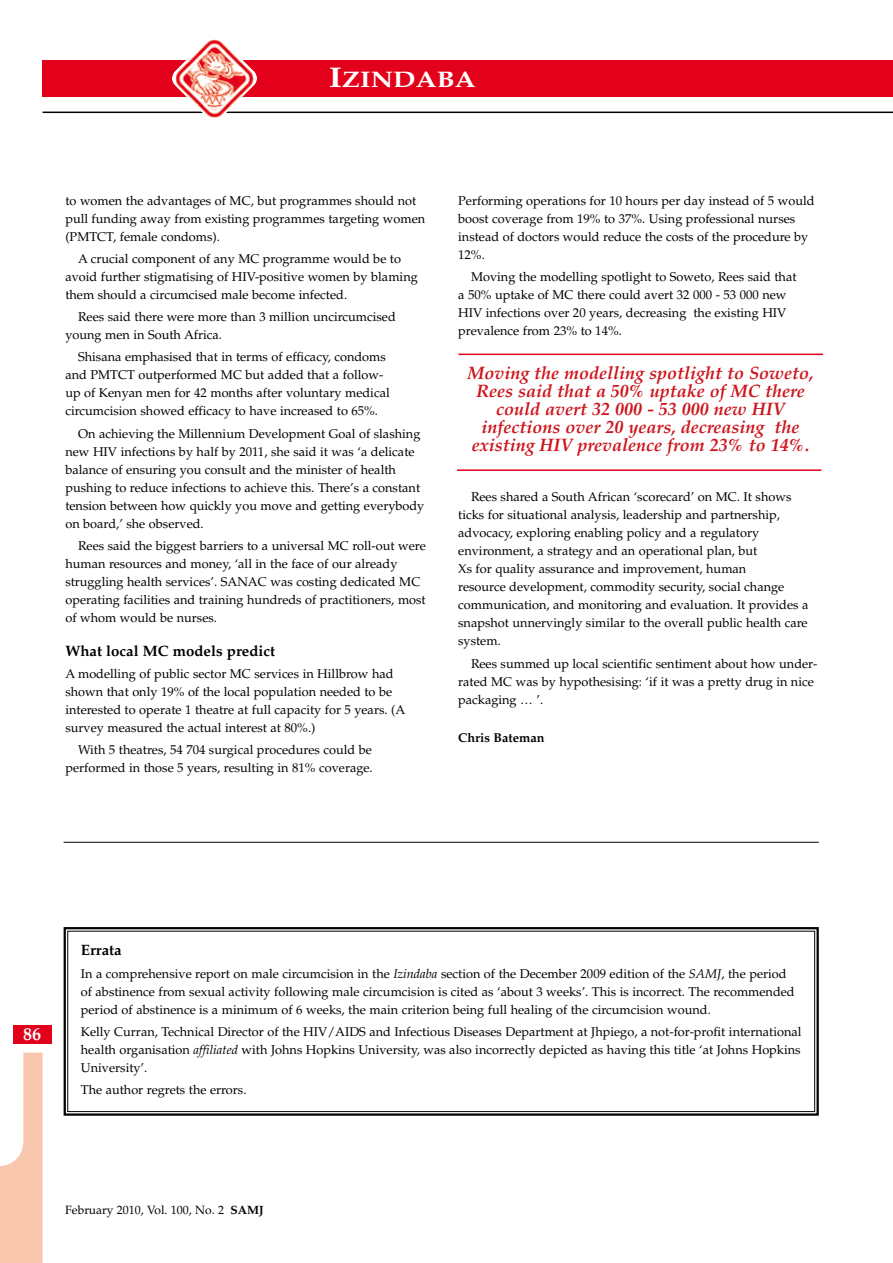
<style>
.page{position:relative;width:893px;height:1263px;background:#fff}
.page>*{position:absolute;margin:0;border:0;box-sizing:border-box;transform-origin:0 0}
.t1{font:700 22.5px "Palatino";color:#fff;scale:1.2 1}
.t2{font:italic 700 18px/18px "Palatino";color:#cb161d;text-align:center}
.t3{font:700 18px "Palatino";color:#fff}
.t4{font:700 15px "Palatino";color:#000}
.t5{font:12.75px/18px "Palatino";color:#000}
.t6{font:700 12.75px "Palatino";color:#000}
.t7{font:12px "Palatino";color:#000}
.s1{font-size:28.5px}
.s2{font-style:italic}
.s3{font-weight:700}
</style>
<div class="page">
<div style="left:43px;top:60px;width:850px;height:37px;background:#e2001a"></div>
<svg style="left:0;top:1052px;width:43px;height:211px"></svg>
<hr style="left:43px;top:112px;width:850px;height:1px;background:#000">
<img style="left:172px;top:39px;width:85px;height:79px">
<div style="left:14px;top:1024px;width:38px;height:19px;background:#e2001a"></div>
<hr style="left:64px;top:842px;width:755px;height:1px;background:#000">
<svg style="left:63px;top:927px;width:756px;height:189px"></svg>
<div style="left:67px;top:931px;width:748px;height:181px;border:1px solid #000"></div>
<hr style="left:458px;top:354px;width:365px;height:1px;background:#e2001a">
<hr style="left:457px;top:469px;width:364px;height:2px;background:#e2001a">
<h1 class="t1" style="left:329px;top:67px;width:124px"><span class="s1">I</span>ZINDABA</h1>
<p class="t5" style="left:65px;top:192px;width:361px">to women the advantages of MC, but programmes should not pull funding away from existing programmes targeting women (PMTCT, female condoms).</p>
<p class="t5" style="left:65px;top:250px;width:354px;text-indent:13px">A crucial component of any MC programme would be to avoid further stigmatising of HIV-positive women by blaming them should a circumcised male become infected.</p>
<p class="t5" style="left:65px;top:308px;width:332px;text-indent:13px">Rees said there were more than 3 million uncircumcised young men in South Africa.</p>
<p class="t5" style="left:65px;top:348px;width:326px;text-indent:13px">Shisana emphasised that in terms of efficacy, condoms and PMTCT outperformed MC but added that a follow&shy;up of Kenyan men for 42 months after voluntary medical circumcision showed efficacy to have increased to 65%.</p>
<p class="t5" style="left:65px;top:425px;width:360px;text-indent:13px">On achieving the Millennium Development Goal of slashing new HIV infections by half by 2011, she said it was ‘a delicate balance of ensuring you consult and the minister of health pushing to reduce infections to achieve this. There’s a constant tension between how quickly you move and getting everybody on board,’ she observed.</p>
<p class="t5" style="left:65px;top:537px;width:362px;text-indent:13px">Rees said the biggest barriers to a universal MC roll-out were human resources and money, ‘all in the face of our already struggling health services’. SANAC was costing dedicated MC operating facilities and training hundreds of practitioners, most of whom would be nurses.</p>
<p class="t4" style="left:65px;top:642px;width:211px">What local MC models predict</p>
<p class="t5" style="left:65px;top:665px;width:341px">A modelling of public sector MC services in Hillbrow had shown that only 19% of the local population needed to be interested to operate 1 theatre at full capacity for 5 years. (A survey measured the actual interest at 80%.)</p>
<p class="t5" style="left:65px;top:741px;width:309px;text-align:right">With 5 theatres, 54 704 surgical procedures could be performed in those 5 years, resulting in 81% coverage.</p>
<p class="t5" style="left:458px;top:192px;width:358px">Performing operations for 10 hours per day instead of 5 would boost coverage from 19% to 37%. Using professional nurses instead of doctors would reduce the costs of the procedure by 12%.</p>
<p class="t5" style="left:458px;top:268px;width:340px;text-indent:13px">Moving the modelling spotlight to Soweto, Rees said that a 50% uptake of MC there could avert 32 000 - 53 000 new HIV infections over 20 years, decreasing the existing HIV prevalence from 23% to 14%.</p>
<h2 class="t2" style="left:467px;top:364px;width:348px">Moving the modelling spotlight to Soweto, Rees said that a 50% uptake of MC there could avert 32 000 - 53 000 new HIV infections over 20 years, decreasing the existing HIV prevalence from 23% to 14%.</h2>
<p class="t5" style="left:458px;top:488px;width:352px;text-indent:13px">Rees shared a South African ‘scorecard’ on MC. It shows ticks for situational analysis, leadership and partnership, advocacy, exploring enabling policy and a regulatory environment, a strategy and an operational plan, but<br>Xs for quality assurance and improvement, human<br>resource development, commodity security, social change communication, and monitoring and evaluation. It provides a snapshot unnervingly similar to the overall public health care system.</p>
<p class="t5" style="left:458px;top:654px;width:361px;text-indent:13px">Rees summed up local scientific sentiment about how under&shy;rated MC was by hypothesising: ‘if it was a pretty drug in nice packaging … ’.</p>
<p class="t6" style="left:458px;top:730px;width:88px">Chris Bateman</p>
<h2 class="t3" style="left:23px;top:1023px;width:19px">86</h2>
<p class="t4" style="left:81px;top:941px;width:42px">Errata</p>
<p class="t5" style="left:81px;top:964px;width:715px">In a comprehensive report on male circumcision in the <span class="s2">Izindaba</span> section of the December 2009 edition of the <span class="s2">SAMJ</span>, the period of abstinence from sexual activity following male circumcision is cited as ‘about 3 weeks’. This is incorrect. The recommended period of abstinence is a minimum of 6 weeks, the main criterion being full healing of the circumcision wound.</p>
<p class="t5" style="left:81px;top:1023px;width:722px;text-align:justify">Kelly Curran, Technical Director of the HIV/AIDS and Infectious Diseases Department at Jhpiego, a not-for-profit international health organisation <span class="s2">affiliated</span> with Johns Hopkins University, was also incorrectly depicted as having this title ‘at Johns Hopkins University’.</p>
<p class="t5" style="left:81px;top:1081px;width:167px">The author regrets the errors.</p>
<p class="t7" style="left:65px;top:1203px;width:200px">February 2010, Vol. 100, No. 2 <span class="s3">SAMJ</span></p>
</div>
